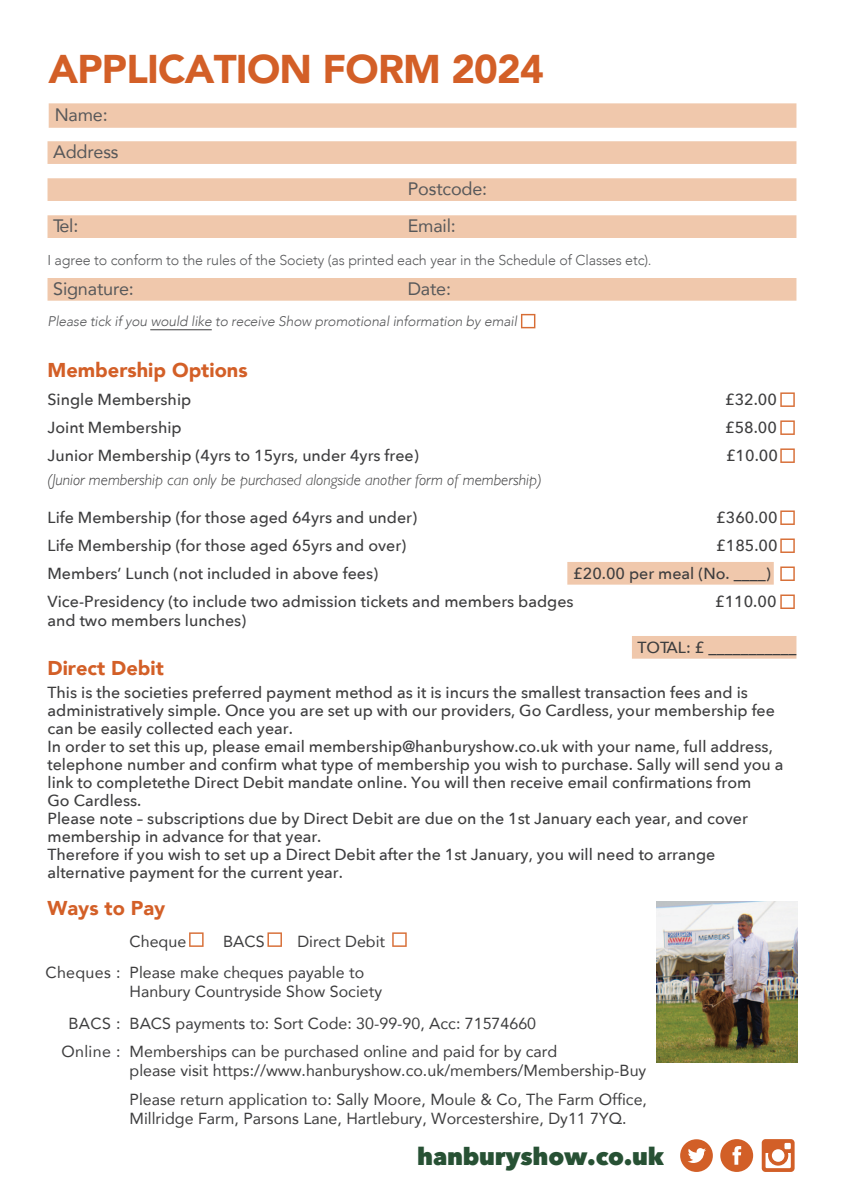
<style>
.page{position:relative;width:844px;height:1191px;background:#fff}
.page>*{position:absolute;margin:0;border:0;box-sizing:border-box;transform-origin:0 0}
.t1{font:900 40px "Avenir";letter-spacing:-.02em;color:#d35f27}
.t2{font:800 24px "Avenir Next";letter-spacing:-.01em;color:#275134}
.t3{font:900 20px "Avenir";color:#d35f27}
.t4{font:18px/37px "Avenir";letter-spacing:-.01em;color:#57585a}
.t5{font:500 16px/18px "Avenir Next";color:#3e3e3f}
.t6{font:16px/19.2px "Avenir";color:#3e3e3f}
.t7{font:italic 300 16px "Gill Sans";color:#3e3e3f}
.t8{font:300 14.2px "Avenir";letter-spacing:-.01em;color:#57585a}
.t9{font:italic 300 14px "Avenir";letter-spacing:-.01em;color:#57585a}
</style>
<div class="page">
<div style="left:567px;top:562px;width:206px;height:22px;background:#f0c8ac"></div>
<div style="left:631px;top:636px;width:165px;height:22px;background:#f0c8ac"></div>
<svg style="left:780px;top:392px;width:14px;height:15px"></svg>
<svg style="left:780px;top:420px;width:14px;height:15px"></svg>
<svg style="left:780px;top:448px;width:14px;height:15px"></svg>
<svg style="left:780px;top:510px;width:14px;height:15px"></svg>
<svg style="left:780px;top:538px;width:14px;height:15px"></svg>
<svg style="left:780px;top:566px;width:14px;height:15px"></svg>
<svg style="left:780px;top:594px;width:14px;height:15px"></svg>
<div style="left:49px;top:103px;width:747px;height:25px;background:#f0c8ac"></div>
<div style="left:47px;top:141px;width:749px;height:23px;background:#f0c8ac"></div>
<div style="left:47px;top:178px;width:749px;height:23px;background:#f0c8ac"></div>
<div style="left:47px;top:215px;width:749px;height:23px;background:#f0c8ac"></div>
<div style="left:47px;top:278px;width:749px;height:23px;background:#f0c8ac"></div>
<hr style="left:150px;top:329px;width:62px;height:1px;background:#3e3e3f">
<svg style="left:521px;top:314px;width:14px;height:14px"></svg>
<svg style="left:189px;top:932px;width:14px;height:15px"></svg>
<svg style="left:267px;top:932px;width:15px;height:15px"></svg>
<svg style="left:392px;top:932px;width:14px;height:15px"></svg>
<img style="left:656px;top:901px;width:141px;height:161px">
<svg style="left:680px;top:1139px;width:32px;height:33px"></svg>
<svg style="left:720px;top:1139px;width:33px;height:33px"></svg>
<svg style="left:761px;top:1139px;width:33px;height:33px"></svg>
<h1 class="t1" style="left:48px;top:35px;width:496px">APPLICATION FORM 2024</h1>
<p class="t4" style="left:53px;top:96px;width:67px">Name:<br>Address</p>
<p class="t4" style="left:407px;top:170px;width:81px">Postcode:</p>
<p class="t4" style="left:53px;top:207px;width:27px">Tel:</p>
<p class="t4" style="left:407px;top:207px;width:50px">Email:</p>
<p class="t8" style="left:47px;top:251px;width:605px">I agree to conform to the rules of the Society (as printed each year in the Schedule of Classes etc).</p>
<p class="t4" style="left:53px;top:270px;width:82px">Signature:</p>
<p class="t4" style="left:407px;top:270px;width:45px">Date:</p>
<p class="t9" style="left:47px;top:313px;width:471px">Please tick if you would like to receive Show promotional information by email</p>
<p class="t3" style="left:47px;top:353px;width:201px">Membership Options</p>
<p class="t5" style="left:47px;top:390px;width:145px">Single Membership</p>
<p class="t5" style="left:725px;top:390px;width:53px">£32.00</p>
<p class="t5" style="left:47px;top:418px;width:136px">Joint Membership</p>
<p class="t5" style="left:725px;top:418px;width:53px">£58.00</p>
<p class="t5" style="left:47px;top:446px;width:372px">Junior Membership (4yrs to 15yrs, under 4yrs free)</p>
<p class="t5" style="left:726px;top:446px;width:53px">£10.00</p>
<p class="t7" style="left:47px;top:470px;width:496px">(Junior membership can only be purchased alongside another form of membership)</p>
<p class="t5" style="left:47px;top:508px;width:371px">Life Membership (for those aged 64yrs and under)</p>
<p class="t5" style="left:716px;top:508px;width:63px">£360.00</p>
<p class="t5" style="left:47px;top:536px;width:360px">Life Membership (for those aged 65yrs and over)</p>
<p class="t5" style="left:716px;top:536px;width:63px">£185.00</p>
<p class="t5" style="left:47px;top:564px;width:332px">Members’ Lunch (not included in above fees)</p>
<p class="t5" style="left:47px;top:559px;width:724px;line-height:28px;text-indent:525px">£20.00 per meal (No. ____)<br>Vice-Presidency (to include two admission tickets and members badges</p>
<p class="t5" style="left:47px;top:611px;width:200px">and two members lunches)</p>
<p class="t5" style="left:715px;top:592px;width:63px">£110.00</p>
<p class="t5" style="left:637px;top:638px;width:160px">TOTAL: £ ___________</p>
<p class="t3" style="left:47px;top:650px;width:118px">Direct Debit</p>
<p class="t5" style="left:47px;top:683px;width:737px">This is the societies preferred payment method as it is incurs the smallest transaction fees and is administratively simple. Once you are set up with our providers, Go Cardless, your membership fee can be easily collected each year.<br>In order to set this up, please email membership@hanburyshow.co.uk with your name, full address, telephone number and confirm what type of membership you wish to purchase. Sally will send you a link to completethe Direct Debit mandate online. You will then receive email confirmations from<br>Go Cardless.<br>Please note – subscriptions due by Direct Debit are due on the 1st January each year, and cover membership in advance for that year.<br>Therefore if you wish to set up a Direct Debit after the 1st January, you will need to arrange alternative payment for the current year.</p>
<p class="t3" style="left:47px;top:891px;width:119px">Ways to Pay</p>
<p class="t6" style="left:129px;top:931px;width:58px">Cheque</p>
<p class="t6" style="left:223px;top:931px;width:43px">BACS</p>
<p class="t6" style="left:45px;top:925px;width:341px;line-height:30.8px;text-indent:252px">Direct Debit<br>Cheques : Please make cheques payable to</p>
<p class="t6" style="left:68px;top:975px;width:469px;line-height:31.6px;text-indent:61px">Hanbury Countryside Show Society<br>BACS : BACS payments to: Sort Code: 30-99-90, Acc: 71574660</p>
<p class="t6" style="left:129px;top:1041px;width:518px;text-indent:-68px">Online : Memberships can be purchased online and paid for by card<br>please visit https://www.hanburyshow.co.uk/members/Membership-Buy</p>
<p class="t6" style="left:129px;top:1088px;width:519px">Please return application to: Sally Moore, Moule &amp; Co, The Farm Office,<br>Millridge Farm, Parsons Lane, Hartlebury, Worcestershire, Dy11 7YQ.</p>
<h2 class="t2" style="left:417px;top:1141px;width:248px">hanburyshow.co.uk</h2>
</div>
